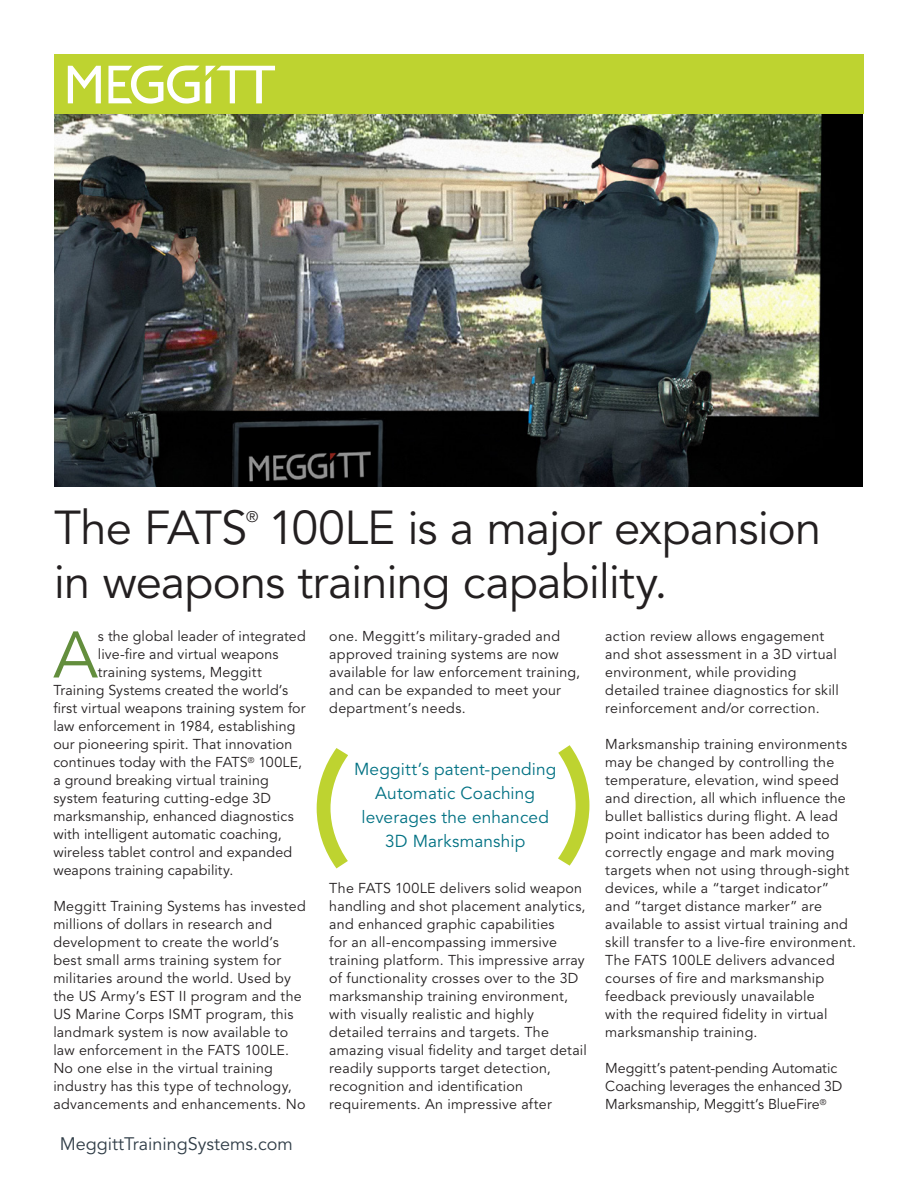
<style>
.page{position:relative;width:918px;height:1188px;background:#fff}
.page>*{position:absolute;margin:0;border:0;box-sizing:border-box;transform-origin:0 0}
.t1{font:65.1px "Avenir LT Std";color:#638e3d}
.t2{font:47.25px "Avenir LT Std";letter-spacing:-.02em;color:#231f20}
.t3{font:18px "Avenir LT Std";color:#303d47}
.t4{font:17.25px/24px "Avenir LT Std";letter-spacing:.01em;color:#007183;text-align:center}
.t5{font:15.3px "Avenir LT Std";color:#231f20}
.t6{font:14.25px/18px "Avenir LT Std";letter-spacing:.015em;color:#231f20}
.t7{font:14.25px/18px "Avenir LT Std";letter-spacing:-.005em;color:#231f20}
</style>
<div class="page">
<img style="left:54px;top:114px;width:809px;height:373px">
<div style="left:54px;top:54px;width:810px;height:60px;background:#bed330"></div>
<svg style="left:108px;top:65px;width:92px;height:39px"></svg>
<svg style="left:68px;top:66px;width:33px;height:37px"></svg>
<svg style="left:206px;top:66px;width:69px;height:37px"></svg>
<svg style="left:558px;top:745px;width:31px;height:121px"></svg>
<svg style="left:317px;top:748px;width:31px;height:120px"></svg>
<h2 class="t2" style="left:54px;top:500px;width:769px">The FATS 100LE is a major expansion</h2>
<p class="t5" style="left:246px;top:507px;width:14px">®</p>
<h2 class="t2" style="left:54px;top:554px;width:615px">in weapons training capability.</h2>
<h1 class="t1" style="left:53px;top:618px;width:46px">A</h1>
<p class="t6" style="left:98px;top:628px;width:209px">s the global leader of integrated</p>
<p class="t6" style="left:98px;top:646px;width:182px">live-fire and virtual weapons</p>
<p class="t6" style="left:98px;top:664px;width:165px">training systems, Meggitt</p>
<p class="t6" style="left:53px;top:682px;width:236px">Training Systems created the world’s</p>
<p class="t6" style="left:53px;top:700px;width:254px">first virtual weapons training system for</p>
<p class="t6" style="left:53px;top:718px;width:244px">law enforcement in 1984, establishing</p>
<p class="t6" style="left:53px;top:736px;width:241px">our pioneering spirit. That innovation</p>
<p class="t6" style="left:53px;top:754px;width:250px">continues today with the FATS<sup>®</sup> 100LE,</p>
<p class="t6" style="left:53px;top:772px;width:217px">a ground breaking virtual training</p>
<p class="t6" style="left:53px;top:790px;width:219px">system featuring cutting-edge 3D</p>
<p class="t6" style="left:53px;top:808px;width:242px">marksmanship, enhanced diagnostics</p>
<p class="t6" style="left:53px;top:826px;width:230px">with intelligent automatic coaching,</p>
<p class="t6" style="left:53px;top:844px;width:240px">wireless tablet control and expanded</p>
<p class="t6" style="left:53px;top:862px;width:182px">weapons training capability.</p>
<p class="t6" style="left:53px;top:898px;width:254px">Meggitt Training Systems has invested millions of dollars in research and development to create the world’s best small arms training system for militaries around the world. Used by the US Army’s EST II program and the US Marine Corps ISMT program, this landmark system is now available to law enforcement in the FATS 100LE.<br>No one else in the virtual training industry has this type of technology, advancements and enhancements. No</p>
<p class="t3" style="left:60px;top:1133px;width:234px">MeggittTrainingSystems.com</p>
<p class="t6" style="left:329px;top:628px;width:252px">one. Meggitt’s military-graded and approved training systems are now available for law enforcement training, and can be expanded to meet your department’s needs.</p>
<p class="t4" style="left:354px;top:757px;width:204px">Meggitt’s patent-pending<br>Automatic Coaching leverages the enhanced<br>3D Marksmanship</p>
<p class="t6" style="left:329px;top:880px;width:259px">The FATS 100LE delivers solid weapon handling and shot placement analytics, and enhanced graphic capabilities<br>for an all-encompassing immersive training platform. This impressive array of functionality crosses over to the 3D marksmanship training environment, with visually realistic and highly detailed terrains and targets. The amazing visual fidelity and target detail readily supports target detection, recognition and identification requirements. An impressive after</p>
<p class="t6" style="left:605px;top:628px;width:235px">action review allows engagement and shot assessment in a 3D virtual environment, while providing detailed trainee diagnostics for skill reinforcement and/or correction.</p>
<p class="t6" style="left:605px;top:736px;width:252px">Marksmanship training environments may be changed by controlling the temperature, elevation, wind speed and direction, all which influence the bullet ballistics during flight. A lead point indicator has been added to correctly engage and mark moving targets when not using through-sight devices, while a “target indicator” and “target distance marker” are available to assist virtual training and skill transfer to a live-fire environment.<br>The FATS 100LE delivers advanced courses of fire and marksmanship feedback previously unavailable<br>with the required fidelity in virtual marksmanship training.</p>
<p class="t7" style="left:605px;top:1060px;width:239px">Meggitt’s patent-pending Automatic<br>Coaching leverages the enhanced 3D<br>Marksmanship, Meggitt’s BlueFire<sup>®</sup></p>
</div>
